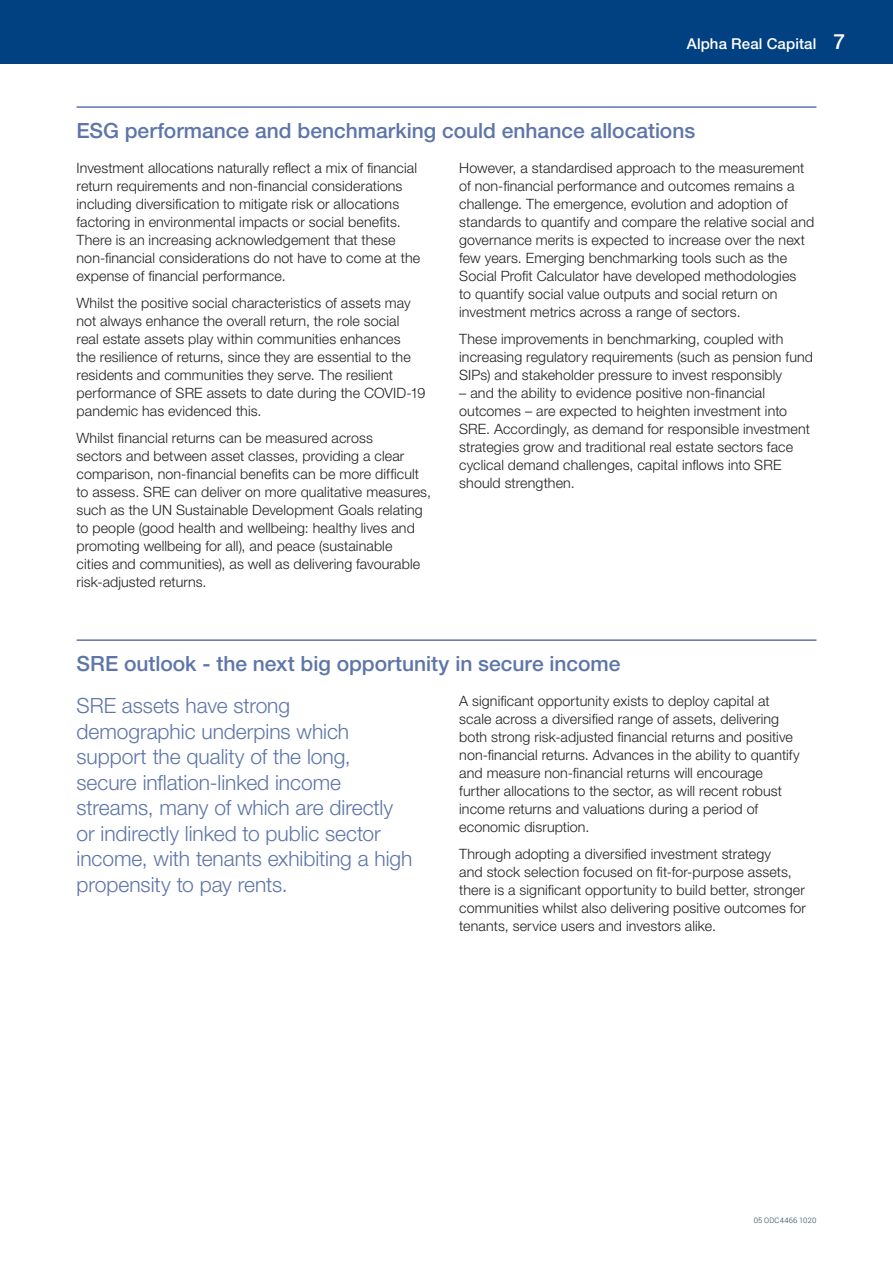
<style>
.page{position:relative;width:893px;height:1263px;background:#fff}
.page>*{position:absolute;margin:0;border:0;box-sizing:border-box;transform-origin:0 0}
.Body_Intro_-_lvl2{font:300 21px/25.5px "Helvetica Neue LT Std";letter-spacing:-.005em;color:#5d75a8}
.Header_2{font:500 21px "Helvetica Neue LT Std";color:#5d75a8}
.t1{font:500 15px "Helvetica Neue LT Std";letter-spacing:.01em;color:#fff}
.Body_-_text{font:300 14.25px/18px "Helvetica Neue LT Std";letter-spacing:.01em;color:#231f20}
.t2{font:300 7.5px "Roboto";letter-spacing:.03em;color:#1a374b}
.s1{font-size:21px}
</style>
<div class="page">
<div style="left:0;top:0;width:893px;height:64px;background:#014081"></div>
<hr style="left:77px;top:106px;width:739px;height:2px;background:#5d75a8">
<hr style="left:77px;top:639px;width:739px;height:2px;background:#5d75a8">
<p class="t1" style="left:687px;top:35px;width:160px">Alpha Real Capital <span class="s1">7</span></p>
<p class="Header_2" style="left:77px;top:118px;width:620px">ESG performance and benchmarking could enhance allocations</p>
<p class="Body_-_text" style="left:77px;top:158px;width:345px">Investment allocations naturally reflect a mix of financial return requirements and non-financial considerations including diversification to mitigate risk or allocations factoring in environmental impacts or social benefits.<br>There is an increasing acknowledgement that these non-financial considerations do not have to come at the expense of financial performance.</p>
<p class="Body_-_text" style="left:77px;top:293px;width:350px">Whilst the positive social characteristics of assets may not always enhance the overall return, the role social<br>real estate assets play within communities enhances<br>the resilience of returns, since they are essential to the residents and communities they serve. The resilient performance of SRE assets to date during the COVID-19 pandemic has evidenced this.</p>
<p class="Body_-_text" style="left:77px;top:428px;width:356px">Whilst financial returns can be measured across<br>sectors and between asset classes, providing a clear comparison, non-financial benefits can be more difficult to assess. SRE can deliver on more qualitative measures, such as the UN Sustainable Development Goals relating to people (good health and wellbeing: healthy lives and promoting wellbeing for all), and peace (sustainable<br>cities and communities), as well as delivering favourable risk-adjusted returns.</p>
<p class="Body_-_text" style="left:459px;top:158px;width:356px">However, a standardised approach to the measurement of non-financial performance and outcomes remains a challenge. The emergence, evolution and adoption of standards to quantify and compare the relative social and governance merits is expected to increase over the next few years. Emerging benchmarking tools such as the Social Profit Calculator have developed methodologies<br>to quantify social value outputs and social return on investment metrics across a range of sectors.</p>
<p class="Body_-_text" style="left:459px;top:329px;width:355px">These improvements in benchmarking, coupled with increasing regulatory requirements (such as pension fund<br>SIPs) and stakeholder pressure to invest responsibly</p>
<p class="Body_-_text" style="left:459px;top:383px;width:352px">– and the ability to evidence positive non-financial outcomes – are expected to heighten investment into SRE. Accordingly, as demand for responsible investment strategies grow and traditional real estate sectors face cyclical demand challenges, capital inflows into SRE should strengthen.</p>
<p class="Header_2" style="left:77px;top:651px;width:545px">SRE outlook - the next big opportunity in secure income</p>
<p class="Body_Intro_-_lvl2" style="left:77px;top:692px;width:337px">SRE assets have strong demographic underpins which support the quality of the long, secure inflation-linked income streams, many of which are directly or indirectly linked to public sector income, with tenants exhibiting a high propensity to pay rents.</p>
<p class="Body_-_text" style="left:459px;top:691px;width:342px">A significant opportunity exists to deploy capital at scale across a diversified range of assets, delivering both strong risk-adjusted financial returns and positive non-financial returns. Advances in the ability to quantify and measure non-financial returns will encourage further allocations to the sector, as will recent robust income returns and valuations during a period of economic disruption.</p>
<p class="Body_-_text" style="left:459px;top:844px;width:348px">Through adopting a diversified investment strategy<br>and stock selection focused on fit-for-purpose assets, there is a significant opportunity to build better, stronger communities whilst also delivering positive outcomes for tenants, service users and investors alike.</p>
<p class="t2" style="left:754px;top:1215px;width:64px">05 ODC4466 1020</p>
</div>
